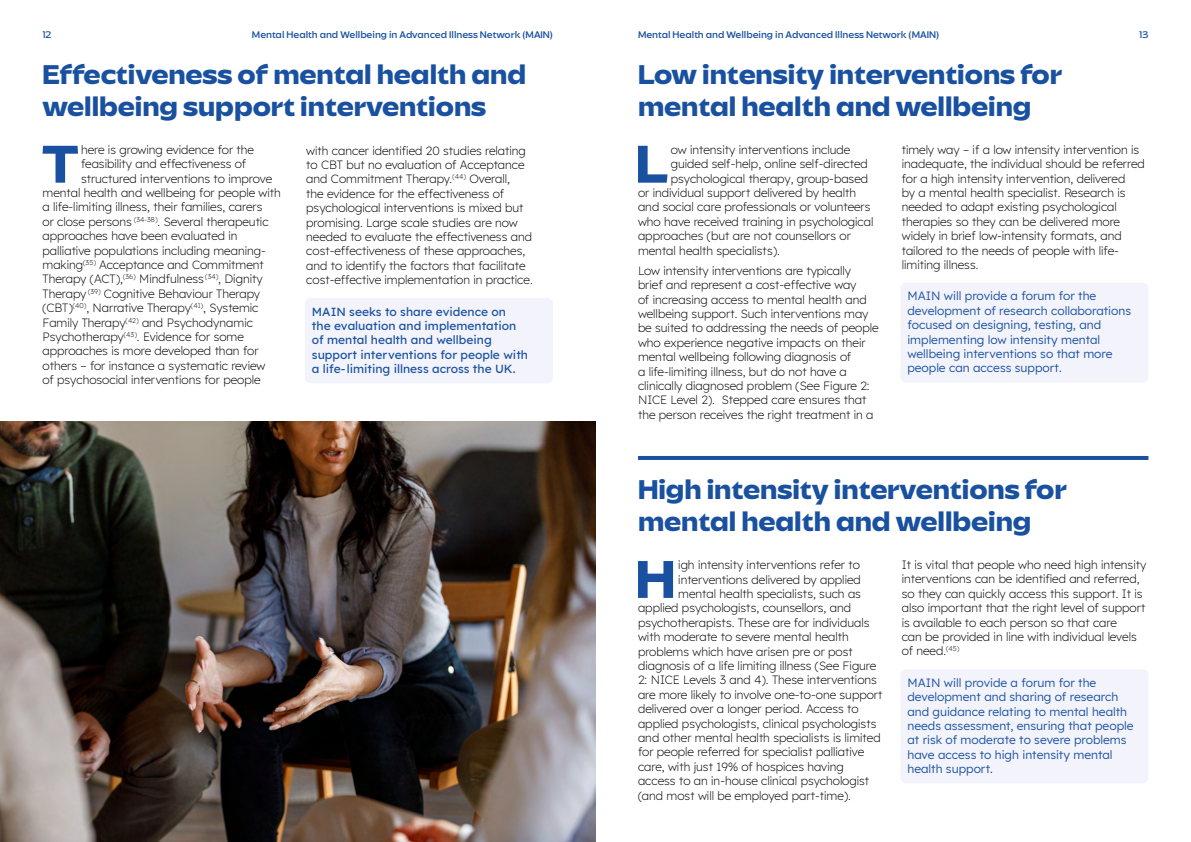
<style>
.page{position:relative;width:1191px;height:842px;background:#fff}
.page>*{position:absolute;margin:0;border:0;box-sizing:border-box;transform-origin:0 0}
.t1{font:800 expanded 54.8px "Savior Sans";color:#1951a0}
.t2{font:800 expanded 28px/32px "Savior Sans";color:#1951a0}
.t3{font:300 12px/14.4px "Lexend";color:#000}
.t4{font:12px/14.4px "Lexend";color:#1951a0}
.t5{font:500 12px/14.4px "Lexend";color:#1951a0}
.t6{font:expanded 10px "Savior Sans";color:#1951a0}
</style>
<div class="page">
<div style="left:305px;top:298px;width:248px;height:85px;background:#f3f3fb;border-radius:6px"></div>
<img style="left:0;top:421px;width:595px;height:421px">
<div style="left:900px;top:283px;width:248px;height:99px;background:#f3f3fb;border-radius:6px"></div>
<div style="left:900px;top:669px;width:248px;height:114px;background:#f3f3fb;border-radius:6px"></div>
<hr style="left:638px;top:456px;width:510px;height:4px;background:#1951a0">
<p class="t6" style="left:43px;top:28px;width:10px">12</p>
<p class="t6" style="left:252px;top:28px;width:302px">Mental Health and Wellbeing in Advanced Illness Network (MAIN)</p>
<p class="t6" style="left:638px;top:28px;width:302px">Mental Health and Wellbeing in Advanced Illness Network (MAIN)</p>
<p class="t6" style="left:1139px;top:28px;width:11px">13</p>
<h2 class="t2" style="left:43px;top:58px;width:485px">Effectiveness of mental health and wellbeing support interventions</h2>
<p class="t3" style="left:306px;top:142px;width:228px">with cancer identified 20 studies relating to CBT but no evaluation of Acceptance and Commitment Therapy.<sup>(44)</sup> Overall,<br>the evidence for the effectiveness of psychological interventions is mixed but promising. Large scale studies are now needed to evaluate the effectiveness and cost-effectiveness of these approaches, and to identify the factors that facilitate cost-effective implementation in practice.</p>
<p class="t5" style="left:312px;top:303px;width:218px">MAIN seeks to share evidence on<br>the evaluation and implementation of mental health and wellbeing support interventions for people with a life- limiting illness across the UK.</p>
<h1 class="t1" style="left:42px;top:130px;width:38px">T</h1>
<p class="t3" style="left:81px;top:142px;width:174px">here is growing evidence for the</p>
<p class="t3" style="left:81px;top:156px;width:167px">feasibility and effectiveness of</p>
<p class="t3" style="left:81px;top:170px;width:193px">structured interventions to improve</p>
<p class="t3" style="left:43px;top:185px;width:240px">mental health and wellbeing for people with</p>
<p class="t3" style="left:43px;top:199px;width:221px">a life-limiting illness, their families, carers</p>
<p class="t3" style="left:43px;top:214px;width:228px">or close persons <sup>(34-38)</sup>. Several therapeutic</p>
<p class="t3" style="left:43px;top:228px;width:197px">approaches have been evaluated in</p>
<p class="t3" style="left:43px;top:242px;width:225px">palliative populations including meaning-</p>
<p class="t3" style="left:43px;top:257px;width:223px">making<sup>(35)</sup> Acceptance and Commitment</p>
<p class="t3" style="left:43px;top:271px;width:222px">Therapy ( ACT),<sup>(36)</sup> Mindfulness <sup>(34)</sup>, Dignity</p>
<p class="t3" style="left:43px;top:286px;width:219px">Therapy <sup>(39)</sup> Cognitive Behaviour Therapy</p>
<p class="t3" style="left:43px;top:300px;width:217px">(CBT)<sup>(40)</sup>, Narrative Therapy<sup>(41)</sup>, Systemic</p>
<p class="t3" style="left:43px;top:314px;width:212px">Family Therapy<sup>(42)</sup> and Psychodynamic</p>
<p class="t3" style="left:43px;top:329px;width:203px">Psychotherapy<sup>(43)</sup>. Evidence for some</p>
<p class="t3" style="left:43px;top:343px;width:217px">approaches is more developed than for</p>
<p class="t3" style="left:43px;top:358px;width:224px">others – for instance a systematic review</p>
<p class="t3" style="left:43px;top:372px;width:219px">of psychosocial interventions for people</p>
<h2 class="t2" style="left:638px;top:58px;width:426px">Low intensity interventions for mental health and wellbeing</h2>
<h1 class="t1" style="left:635px;top:130px;width:34px">L</h1>
<p class="t3" style="left:671px;top:142px;width:181px">ow intensity interventions include</p>
<p class="t3" style="left:671px;top:156px;width:198px">guided self-help, online self-directed</p>
<p class="t3" style="left:671px;top:170px;width:199px">psychological therapy, group-based</p>
<p class="t3" style="left:638px;top:185px;width:220px">or individual support delivered by health</p>
<p class="t3" style="left:638px;top:199px;width:234px">and social care professionals or volunteers</p>
<p class="t3" style="left:638px;top:214px;width:237px">who have received training in psychological</p>
<p class="t3" style="left:638px;top:228px;width:214px">approaches (but are not counsellors or</p>
<p class="t3" style="left:638px;top:242px;width:143px">mental health specialists).</p>
<p class="t3" style="left:638px;top:263px;width:242px">Low intensity interventions are typically brief and represent a cost-effective way<br>of increasing access to mental health and wellbeing support. Such interventions may be suited to addressing the needs of people who experience negative impacts on their mental wellbeing following diagnosis of<br>a life-limiting illness, but do not have a clinically diagnosed problem (See Figure 2:<br>NICE Level 2). Stepped care ensures that the person receives the right treatment in a</p>
<p class="t3" style="left:901px;top:142px;width:244px">timely way – if a low intensity intervention is inadequate, the individual should be referred for a high intensity intervention, delivered<br>by a mental health specialist. Research is needed to adapt existing psychological therapies so they can be delivered more widely in brief low-intensity formats, and tailored to the needs of people with life&shy;limiting illness.</p>
<p class="t4" style="left:907px;top:288px;width:225px">MAIN will provide a forum for the development of research collaborations focused on designing, testing, and implementing low intensity mental wellbeing interventions so that more people can access support.</p>
<h2 class="t2" style="left:638px;top:474px;width:430px">High intensity interventions for mental health and wellbeing</h2>
<h1 class="t1" style="left:635px;top:546px;width:41px">H</h1>
<p class="t3" style="left:678px;top:557px;width:183px">igh intensity interventions refer to</p>
<p class="t3" style="left:678px;top:571px;width:184px">interventions delivered by applied</p>
<p class="t3" style="left:678px;top:586px;width:184px">mental health specialists, such as</p>
<p class="t3" style="left:638px;top:600px;width:214px">applied psychologists, counsellors, and</p>
<p class="t3" style="left:638px;top:614px;width:233px">psychotherapists. These are for individuals</p>
<p class="t3" style="left:638px;top:629px;width:212px">with moderate to severe mental health</p>
<p class="t3" style="left:638px;top:643px;width:216px">problems which have arisen pre or post</p>
<p class="t3" style="left:638px;top:658px;width:240px">diagnosis of a life limiting illness (See Figure</p>
<p class="t3" style="left:638px;top:672px;width:240px">2: NICE Levels 3 and 4). These interventions</p>
<p class="t3" style="left:638px;top:686px;width:246px">are more likely to involve one-to-one support</p>
<p class="t3" style="left:638px;top:701px;width:222px">delivered over a longer period. Access to</p>
<p class="t3" style="left:638px;top:715px;width:240px">applied psychologists, clinical psychologists</p>
<p class="t3" style="left:638px;top:730px;width:244px">and other mental health specialists is limited</p>
<p class="t3" style="left:638px;top:744px;width:228px">for people referred for specialist palliative</p>
<p class="t3" style="left:638px;top:758px;width:207px">care, with just 19% of hospices having</p>
<p class="t3" style="left:638px;top:773px;width:233px">access to an in-house clinical psychologist</p>
<p class="t3" style="left:638px;top:787px;width:214px">(and most will be employed part-time).</p>
<p class="t3" style="left:901px;top:557px;width:246px">It is vital that people who need high intensity interventions can be identified and referred, so they can quickly access this support. It is also important that the right level of support is available to each person so that care<br>can be provided in line with individual levels of need.<sup>(45)</sup></p>
<p class="t4" style="left:907px;top:675px;width:227px">MAIN will provide a forum for the development and sharing of research and guidance relating to mental health needs assessment, ensuring that people at risk of moderate to severe problems have access to high intensity mental health support.</p>
</div>
